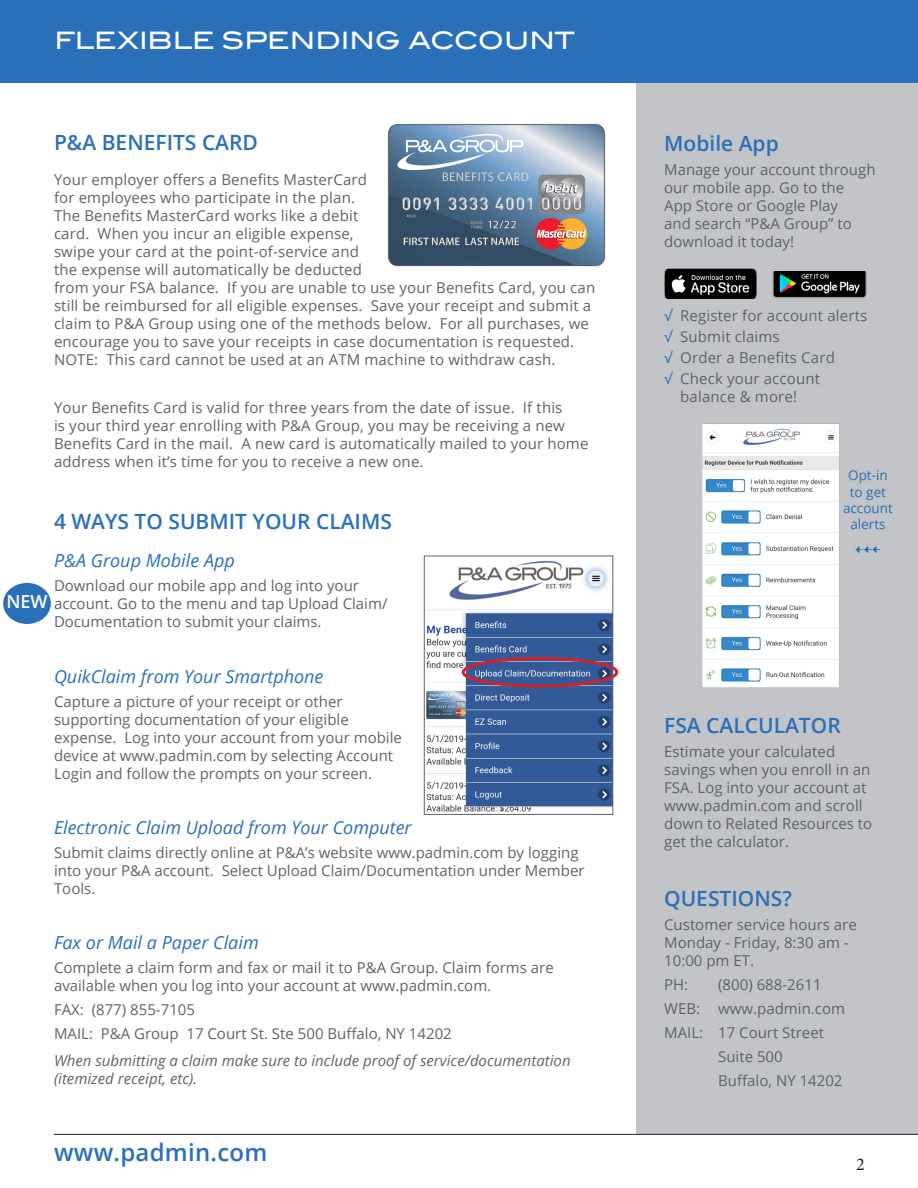
<style>
.page{position:relative;width:918px;height:1188px;background:#fff}
.page>*{position:absolute;margin:0;border:0;box-sizing:border-box;transform-origin:0 0}
.t1{font:24px "Blair ITC Std";color:#fff}
.Paragraph_Style_1{font:600 24px "Open Sans";letter-spacing:.01em;color:#2a70b8}
.Paragraph_Style_1-2{font:600 21px "Open Sans";color:#2a70b8}
.t2{font:italic 18px "Open Sans";color:#2a70b8}
.t3{font:600 18px "Open Sans";color:#fff}
.t4{font:18px "Minion Pro";color:#231f20}
.Paragraph_Style_1-3{font:15px/18px "Open Sans";color:#5f6369}
.t5{font:italic 15px/18px "Open Sans";color:#5f6369}
.t6{font:13.5px/16.2px "Open Sans";color:#2a70b8;text-align:center}
.t7{font:13.5px "Minion Pro";color:#2a70b8}
.s1{color:#2a70b8}
</style>
<div class="page">
<div style="left:636px;top:83px;width:282px;height:1051px;background:#c2c4c8"></div>
<div style="left:0;top:0;width:918px;height:83px;background:#2a70b8"></div>
<img style="left:702px;top:423px;width:137px;height:265px">
<img style="left:664px;top:268px;width:92px;height:31px">
<img style="left:772px;top:271px;width:95px;height:26px">
<hr style="left:54px;top:1134px;width:864px;height:1px;background:#231f20">
<img style="left:387px;top:124px;width:219px;height:143px">
<div style="left:3px;top:583px;width:48px;height:41px;background:#2a70b8;border-radius:50%"></div>
<img style="left:426px;top:561px;width:185px;height:251px">
<div style="left:424px;top:556px;width:189px;height:259px;border:1px solid #5f6369"></div>
<div style="left:462px;top:657px;width:156px;height:30px;border:3px solid #d1232a;border-radius:50%"></div>
<p class="t1" style="left:54px;top:25px;width:522px">FLEXIBLE SPENDING ACCOUNT</p>
<p class="Paragraph_Style_1-2" style="left:54px;top:128px;width:206px">P&amp;A BENEFITS CARD</p>
<p class="Paragraph_Style_1-3" style="left:54px;top:170px;width:543px">Your employer offers a Benefits MasterCard<br>for employees who participate in the plan.<br>The Benefits MasterCard works like a debit<br>card. When you incur an eligible expense,<br>swipe your card at the point-of-service and<br>the expense will automatically be deducted<br>from your FSA balance. If you are unable to use your Benefits Card, you can still be reimbursed for all eligible expenses. Save your receipt and submit a claim to P&amp;A Group using one of the methods below. For all purchases, we encourage you to save your receipts in case documentation is requested.<br>NOTE: This card cannot be used at an ATM machine to withdraw cash.</p>
<p class="Paragraph_Style_1-3" style="left:54px;top:398px;width:536px">Your Benefits Card is valid for three years from the date of issue. If this<br>is your third year enrolling with P&amp;A Group, you may be receiving a new Benefits Card in the mail. A new card is automatically mailed to your home address when it’s time for you to receive a new one.</p>
<p class="Paragraph_Style_1-2" style="left:54px;top:507px;width:339px">4 WAYS TO SUBMIT YOUR CLAIMS</p>
<p class="t2" style="left:54px;top:549px;width:182px">P&amp;A Group Mobile App</p>
<p class="Paragraph_Style_1-3" style="left:54px;top:577px;width:335px">Download our mobile app and log into your account. Go to the menu and tap Upload Claim/<br>Documentation to submit your claims.</p>
<p class="t2" style="left:54px;top:664px;width:271px">QuikClaim from Your Smartphone</p>
<p class="Paragraph_Style_1-3" style="left:54px;top:692px;width:350px">Capture a picture of your receipt or other supporting documentation of your eligible expense. Log into your account from your mobile device at www.padmin.com by selecting Account Login and follow the prompts on your screen.</p>
<p class="t2" style="left:54px;top:815px;width:359px">Electronic Claim Upload from Your Computer</p>
<p class="Paragraph_Style_1-3" style="left:54px;top:843px;width:532px">Submit claims directly online at P&amp;A’s website www.padmin.com by logging into your P&amp;A account. Select Upload Claim/Documentation under Member<br>Tools.</p>
<p class="t3" style="left:6px;top:589px;width:43px">NEW</p>
<p class="t2" style="left:54px;top:930px;width:206px">Fax or Mail a Paper Claim</p>
<p class="Paragraph_Style_1-3" style="left:54px;top:958px;width:501px">Complete a claim form and fax or mail it to P&amp;A Group. Claim forms are available when you log into your account at www.padmin.com.</p>
<p class="Paragraph_Style_1-3" style="left:54px;top:1000px;width:143px">FAX: (877) 855-7105</p>
<p class="Paragraph_Style_1-3" style="left:54px;top:1024px;width:399px">MAIL: P&amp;A Group 17 Court St. Ste 500 Buffalo, NY 14202</p>
<p class="t5" style="left:54px;top:1051px;width:518px">When submitting a claim make sure to include proof of service/documentation (itemized receipt, etc).</p>
<p class="Paragraph_Style_1" style="left:54px;top:1136px;width:215px">www.padmin.com</p>
<p class="Paragraph_Style_1-2" style="left:664px;top:129px;width:116px">Mobile App</p>
<p class="Paragraph_Style_1-3" style="left:664px;top:160px;width:213px">Manage your account through our mobile app. Go to the<br>App Store or Google Play<br>and search “P&amp;A Group” to download it today!</p>
<p class="Paragraph_Style_1-3" style="left:664px;top:306px;width:205px"><span class="s1">√</span> Register for account alerts</p>
<p class="Paragraph_Style_1-3" style="left:664px;top:327px;width:117px"><span class="s1">√</span> Submit claims</p>
<p class="Paragraph_Style_1-3" style="left:664px;top:348px;width:172px"><span class="s1">√</span> Order a Benefits Card</p>
<p class="Paragraph_Style_1-3" style="left:664px;top:369px;width:157px;text-align:center"><span class="s1">√</span> Check your account balance &amp; more!</p>
<p class="t6" style="left:843px;top:467px;width:51px">Opt-in to get account alerts</p>
<p class="t7" style="left:855px;top:539px;width:27px">←←←</p>
<p class="Paragraph_Style_1-2" style="left:664px;top:711px;width:178px">FSA CALCULATOR</p>
<p class="Paragraph_Style_1-3" style="left:664px;top:742px;width:210px">Estimate your calculated savings when you enroll in an<br>FSA. Log into your account at www.padmin.com and scroll down to Related Resources to get the calculator.</p>
<p class="Paragraph_Style_1-2" style="left:664px;top:884px;width:129px">QUESTIONS?</p>
<p class="Paragraph_Style_1-3" style="left:664px;top:915px;width:194px">Customer service hours are<br>Monday - Friday, 8:30 am -<br>10:00 pm ET.</p>
<p class="Paragraph_Style_1-3" style="left:664px;top:975px;width:26px">PH:</p>
<p class="Paragraph_Style_1-3" style="left:718px;top:975px;width:105px">(800) 688-2611</p>
<p class="Paragraph_Style_1-3" style="left:664px;top:999px;width:182px">WEB: www.padmin.com</p>
<p class="Paragraph_Style_1-3" style="left:664px;top:1023px;width:161px">MAIL: 17 Court Street</p>
<p class="Paragraph_Style_1-3" style="left:718px;top:1047px;width:66px">Suite 500</p>
<p class="Paragraph_Style_1-3" style="left:718px;top:1071px;width:126px">Buffalo, NY 14202</p>
<p class="t4" style="left:856px;top:1152px;width:10px">2</p>
</div>
